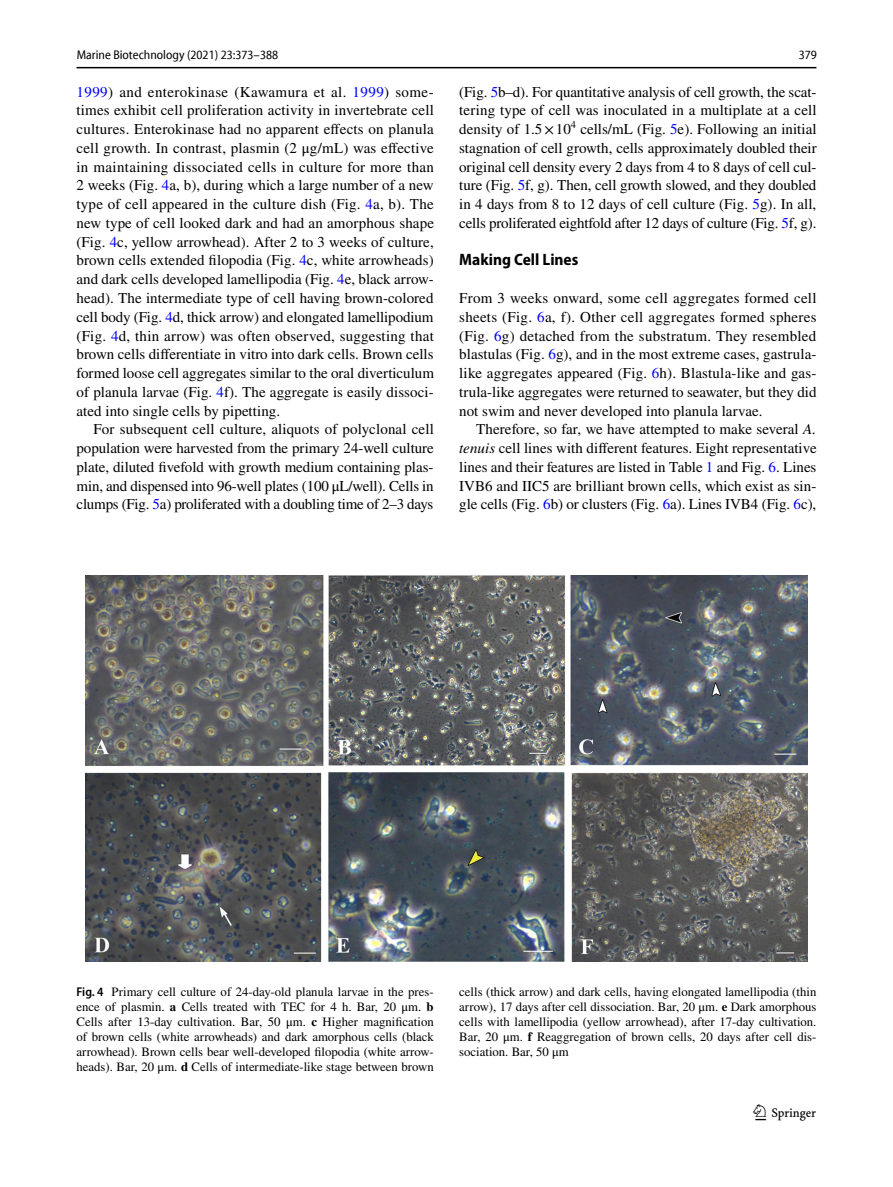
<style>
.page{position:relative;width:893px;height:1187px;background:#fff}
.page>*{position:absolute;margin:0;border:0;box-sizing:border-box;transform-origin:0 0}
.t1{font:22.5px "Springnew Regular 3";color:#000}
.t2{font:700 semi-condensed 16.5px "Myriad Pro";color:#000}
.t3{font:15px/18.8px "STIX";letter-spacing:-.005em;color:#000;text-align:justify}
.t4{font:12.75px/15px "STIX";color:#000;text-align:justify}
.t5{font:semi-condensed 12.75px "Myriad Pro Unic";color:#000}
.s1{color:#00f}
.s2{font-style:italic}
.s3{font-family:"Myriad Pro";font-weight:600;font-stretch:semi-condensed}
.s4{font-weight:700}
</style>
<div class="page">
<hr style="left:77px;top:67px;width:739px;height:1px;background:#000">
<img style="left:85px;top:575px;width:723px;height:386px">
<p class="t5" style="left:77px;top:50px;width:203px">Marine Biotechnology (2021) 23:373–388</p>
<p class="t5" style="left:799px;top:50px;width:20px">379</p>
<p class="t3" style="left:77px;top:83px;width:359px"><span class="s1">1999</span>) and enterokinase (Kawamura et al. <span class="s1">1999</span>) some&shy;times exhibit cell proliferation activity in invertebrate cell cultures. Enterokinase had no apparent effects on planula cell growth. In contrast, plasmin (2 μg/mL) was effective in maintaining dissociated cells in culture for more than 2 weeks (Fig. <span class="s1">4</span>a, b), during which a large number of a new type of cell appeared in the culture dish (Fig. <span class="s1">4</span>a, b). The new type of cell looked dark and had an amorphous shape (Fig. <span class="s1">4</span>c, yellow arrowhead). After 2 to 3 weeks of culture, brown cells extended filopodia (Fig. <span class="s1">4</span>c, white arrowheads) and dark cells developed lamellipodia (Fig. <span class="s1">4</span>e, black arrow&shy;head). The intermediate type of cell having brown-colored cell body (Fig. <span class="s1">4</span>d, thick arrow) and elongated lamellipodium (Fig. <span class="s1">4</span>d, thin arrow) was often observed, suggesting that brown cells differentiate in vitro into dark cells. Brown cells formed loose cell aggregates similar to the oral diverticulum of planula larvae (Fig. <span class="s1">4</span>f). The aggregate is easily dissoci&shy;ated into single cells by pipetting.</p>
<p class="t3" style="left:77px;top:421px;width:359px;text-indent:17px">For subsequent cell culture, aliquots of polyclonal cell population were harvested from the primary 24-well culture plate, diluted fivefold with growth medium containing plas&shy;min, and dispensed into 96-well plates (100 μL/well). Cells in clumps (Fig. <span class="s1">5</span>a) proliferated with a doubling time of 2–3 days</p>
<p class="t3" style="left:459px;top:83px;width:359px">(Fig. <span class="s1">5</span>b–d). For quantitative analysis of cell growth, the scat&shy;tering type of cell was inoculated in a multiplate at a cell density of 1.5× -10<sup>4</sup> cells/mL (Fig. <span class="s1">5</span>e). Following an initial stagnation of cell growth, cells approximately doubled their original cell density every 2 days from 4 to 8 days of cell cul&shy;ture (Fig. <span class="s1">5</span>f, g). Then, cell growth slowed, and they doubled in 4 days from 8 to 12 days of cell culture (Fig. <span class="s1">5</span>g). In all, cells proliferated eightfold after 12 days of culture (Fig. <span class="s1">5</span>f, g).</p>
<p class="t2" style="left:459px;top:251px;width:121px">Making Cell Lines</p>
<p class="t3" style="left:459px;top:289px;width:359px">From 3 weeks onward, some cell aggregates formed cell sheets (Fig. <span class="s1">6</span>a, f). Other cell aggregates formed spheres (Fig. <span class="s1">6</span>g) detached from the substratum. They resembled blastulas (Fig. <span class="s1">6</span>g), and in the most extreme cases, gastrula&shy;like aggregates appeared (Fig. <span class="s1">6</span>h). Blastula-like and gas&shy;trula-like aggregates were returned to seawater, but they did not swim and never developed into planula larvae.</p>
<p class="t3" style="left:459px;top:421px;width:359px;text-indent:17px">Therefore, so far, we have attempted to make several <span class="s2">A. tenuis</span> cell lines with different features. Eight representative lines and their features are listed in Table <span class="s1">1</span> and Fig. <span class="s1">6</span>. Lines IVB6 and IIC5 are brilliant brown cells, which exist as sin&shy;gle cells (Fig. <span class="s1">6</span>b) or clusters (Fig. <span class="s1">6</span>a). Lines IVB4 (Fig. <span class="s1">6</span>c),</p>
<p class="t4" style="left:77px;top:985px;width:359px"><span class="s3">Fig. 4</span> Primary cell culture of 24-day-old planula larvae in the pres&shy;ence of plasmin. <span class="s4">a</span> Cells treated with TEC for 4 h. Bar, 20 μm. <span class="s4">b </span>Cells after 13-day cultivation. Bar, 50 μm. <span class="s4">c</span> Higher magnification of brown cells (white arrowheads) and dark amorphous cells (black arrowhead). Brown cells bear well-developed filopodia (white arrow&shy;heads). Bar, 20 μm. <span class="s4">d</span> Cells of intermediate-like stage between brown</p>
<p class="t4" style="left:459px;top:985px;width:359px">cells (thick arrow) and dark cells, having elongated lamellipodia (thin arrow), 17 days after cell dissociation. Bar, 20 μm. <span class="s4">e</span> Dark amorphous cells with lamellipodia (yellow arrowhead), after 17-day cultivation.<br>Bar, 20 μm. <span class="s4">f</span> Reaggregation of brown cells, 20 days after cell dis&shy;sociation. Bar, 50 μm</p>
<h1 class="t1" style="left:755px;top:1104px;width:62px">1 3</h1>
</div>
